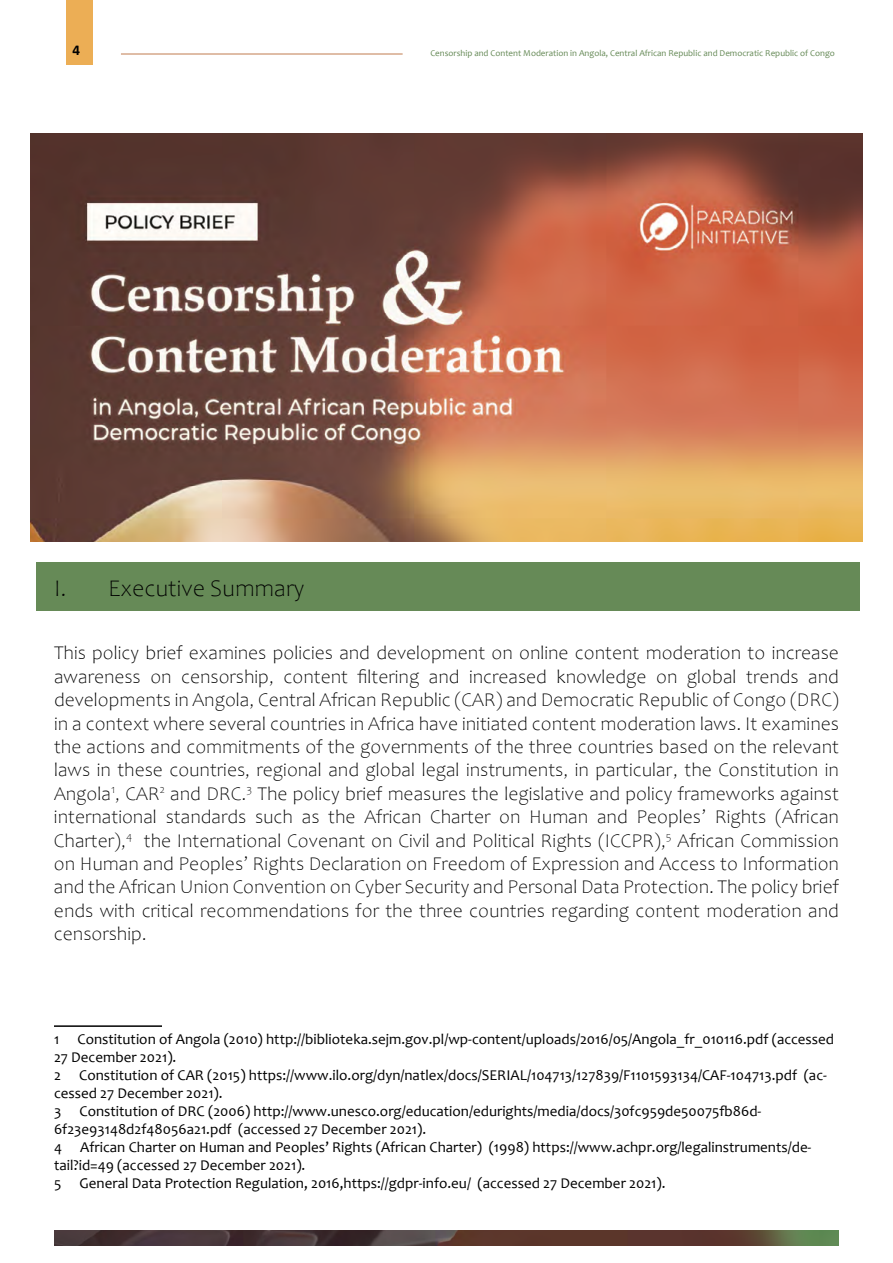
<style>
.page{position:relative;width:893px;height:1263px;background:#fff}
.page>*{position:absolute;margin:0;border:0;box-sizing:border-box;transform-origin:0 0}
.t1{font:300 24px "Candara";color:#000}
.t2{font:300 19.5px/23.4px "Candara";color:#000;text-align:justify}
.t3{font:15px/18px "Candara";color:#000}
.t4{font:700 15px "Calibri";color:#000}
.t5{font:9px "Candara";color:#668a57}
</style>
<div class="page">
<div style="left:66px;top:0;width:27px;height:65px;background:#ecae55"></div>
<hr style="left:121px;top:54px;width:282px;height:1px;background:#c07b4f">
<img style="left:54px;top:1230px;width:785px;height:15px">
<div style="left:36px;top:562px;width:823px;height:48px;background:#668a57"></div>
<hr style="left:54px;top:1025px;width:108px;height:2px;background:#000">
<img style="left:30px;top:134px;width:833px;height:407px">
<p class="t4" style="left:72px;top:40px;width:9px">4</p>
<p class="t5" style="left:430px;top:48px;width:406px">Censorship and Content Moderation in Angola, Central African Republic and Democratic Republic of Congo</p>
<p class="t1" style="left:54px;top:575px;width:252px">I. Executive Summary</p>
<p class="t2" style="left:54px;top:642px;width:786px">This policy brief examines policies and development on online content moderation to increase awareness on censorship, content filtering and increased knowledge on global trends and developments in Angola, Central African Republic (CAR) and Democratic Republic of Congo (DRC) in a context where several countries in Africa have initiated content moderation laws. It examines the actions and commitments of the governments of the three countries based on the relevant laws in these countries, regional and global legal instruments, in particular, the Constitution in Angola<sup>1</sup>, CAR<sup>2</sup> and DRC.<sup>3</sup> The policy brief measures the legislative and policy frameworks against international standards such as the African Charter on Human and Peoples’ Rights (African Charter),<sup>4</sup> the International Covenant on Civil and Political Rights (ICCPR),<sup>5</sup> African Commission on Human and Peoples’ Rights Declaration on Freedom of Expression and Access to Information and the African Union Convention on Cyber Security and Personal Data Protection. The policy brief ends with critical recommendations for the three countries regarding content moderation and censorship.</p>
<p class="t3" style="left:54px;top:1030px;width:782px">1 Constitution of Angola (2010) http://biblioteka.sejm.gov.pl/wp-content/uploads/2016/05/Angola_fr_010116.pdf (accessed 27 December 2021).<br>2 Constitution of CAR (2015) https://www.ilo.org/dyn/natlex/docs/SERIAL/104713/127839/F1101593134/CAF-104713.pdf (ac&shy;cessed 27 December 2021).<br>3 Constitution of DRC (2006) http://www.unesco.org/education/edurights/media/docs/30fc959de50075fb86d-6f23e93148d2f48056a21.pdf (accessed 27 December 2021).<br>4 African Charter on Human and Peoples’ Rights (African Charter) (1998) https://www.achpr.org/legalinstruments/de&shy;tail?id=49 (accessed 27 December 2021).<br>5 General Data Protection Regulation, 2016,https://gdpr-info.eu/ (accessed 27 December 2021).</p>
</div>
